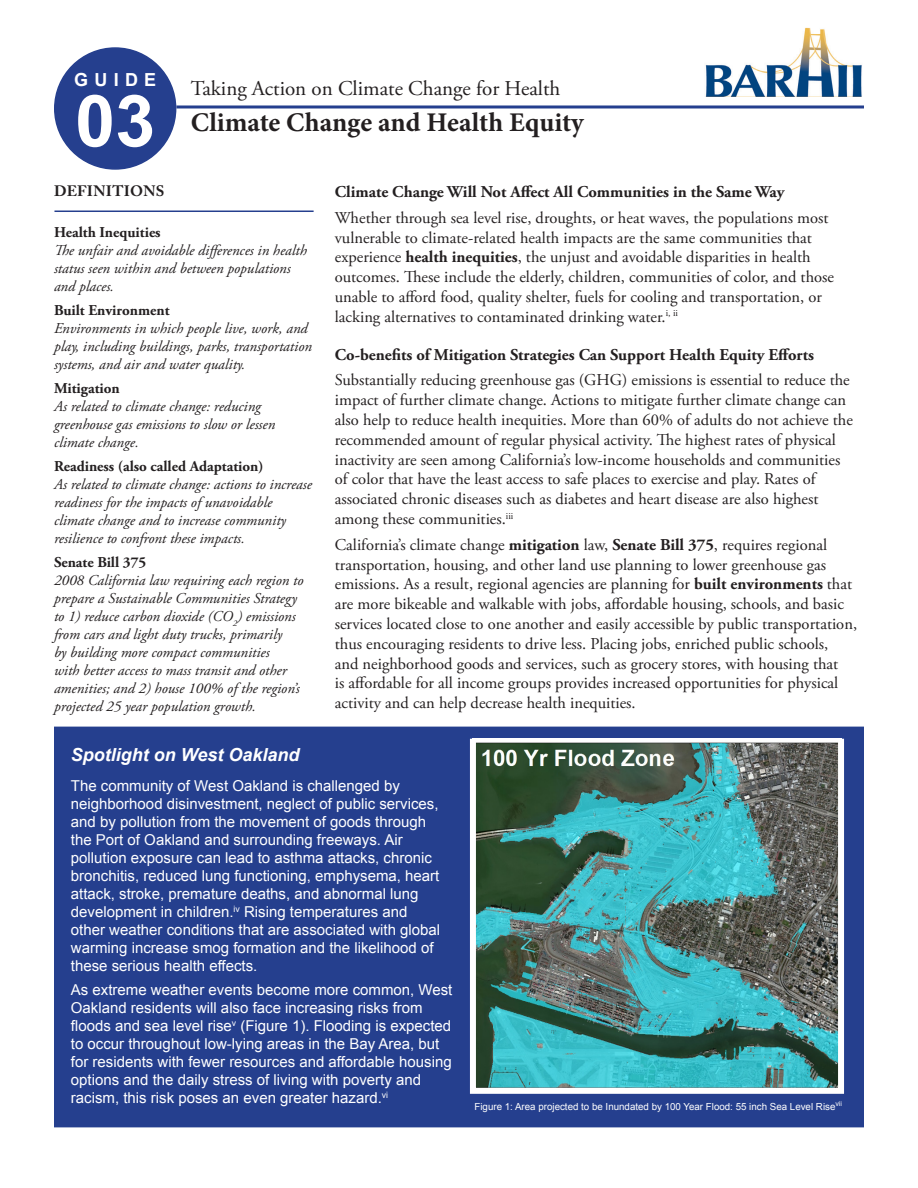
<style>
.page{position:relative;width:918px;height:1188px;background:#fff}
.page>*{position:absolute;margin:0;border:0;box-sizing:border-box;transform-origin:0 0}
.t1{font:700 72px "Arial";color:#fff}
.t2{font:700 27px "Minion Pro";color:#231f20}
.t3{font:21px "Adobe Garamond Pro";color:#231f20}
.t4{font:italic 700 18px "Arial";color:#fff}
.t5{font:700 18px "Arial";letter-spacing:.35em;color:#fff}
.t6{font:16.5px/19.8px "Adobe Garamond Pro";color:#231f20}
.t7{font:700 16.5px "Adobe Garamond Pro";color:#231f20}
.t8{font:15px/18px "Arial";color:#fff}
.t9{font:italic 15px/18px "Adobe Garamond Pro";color:#231f20}
.t10{font:700 15px "Adobe Garamond Pro";color:#231f20}
.t11{font:700 15px "Adobe Caslon Pro";letter-spacing:.015em;color:#231f20}
.t12{font:9.75px "Arial";color:#fff}
.s1{font-weight:700}
</style>
<div class="page">
<hr style="left:54px;top:211px;width:260px;height:1px;background:#253f8e">
<div style="left:54px;top:727px;width:810px;height:400px;background:#253f8e"></div>
<img style="left:477px;top:743px;width:360px;height:344px">
<div style="left:470px;top:736px;width:374px;height:358px;border:6px solid #fff"></div>
<hr style="left:176px;top:105px;width:688px;height:3px;background:#253f8e">
<img style="left:705px;top:27px;width:157px;height:70px">
<div style="left:55px;top:48px;width:121px;height:121px;background:#253f8e;border-radius:50%"></div>
<div style="left:54px;top:47px;width:122px;height:123px;border:2px solid #253f8e;border-radius:50%"></div>
<p class="t5" style="left:74px;top:67px;width:84px">GUIDE</p>
<p class="t1" style="left:75px;top:73px;width:82px">03</p>
<p class="t3" style="left:191px;top:76px;width:371px">Taking Action on Climate Change for Health</p>
<p class="t2" style="left:191px;top:103px;width:395px">Climate Change and Health Equity</p>
<p class="t11" style="left:54px;top:182px;width:112px">DEFINITIONS</p>
<p class="t7" style="left:335px;top:182px;width:451px">Climate Change Will Not Affect All Communities in the Same Way</p>
<p class="t6" style="left:335px;top:208px;width:501px">Whether through sea level rise, droughts, or heat waves, the populations most vulnerable to climate-related health impacts are the same communities that experience <span class="s1">health inequities</span>, the unjust and avoidable disparities in health outcomes. These include the elderly, children, communities of color, and those unable to afford food, quality shelter, fuels for cooling and transportation, or lacking alternatives to contaminated drinking water.<sup>i,</sup> <sup>ii</sup></p>
<p class="t7" style="left:335px;top:345px;width:481px">Co-benefits of Mitigation Strategies Can Support Health Equity Efforts</p>
<p class="t6" style="left:335px;top:371px;width:520px">Substantially reducing greenhouse gas (GHG) emissions is essential to reduce the impact of further climate change. Actions to mitigate further climate change can also help to reduce health inequities. More than 60% of adults do not achieve the recommended amount of regular physical activity. The highest rates of physical inactivity are seen among California’s low-income households and communities of color that have the least access to safe places to exercise and play. Rates of associated chronic diseases such as diabetes and heart disease are also highest among these communities.<sup>iii</sup></p>
<p class="t6" style="left:335px;top:535px;width:524px">California’s climate change <span class="s1">mitigation</span> law, <span class="s1">Senate Bill 375</span>, requires regional transportation, housing, and other land use planning to lower greenhouse gas emissions. As a result, regional agencies are planning for <span class="s1">built environments</span> that are more bikeable and walkable with jobs, affordable housing, schools, and basic services located close to one another and easily accessible by public transportation, thus encouraging residents to drive less. Placing jobs, enriched public schools,<br>and neighborhood goods and services, such as grocery stores, with housing that<br>is affordable for all income groups provides increased opportunities for physical activity and can help decrease health inequities.</p>
<p class="t4" style="left:71px;top:743px;width:230px">Spotlight on West Oakland</p>
<p class="t8" style="left:71px;top:777px;width:371px">The community of West Oakland is challenged by neighborhood disinvestment, neglect of public services, and by pollution from the movement of goods through the Port of Oakland and surrounding freeways. Air pollution exposure can lead to asthma attacks, chronic bronchitis, reduced lung functioning, emphysema, heart attack, stroke, premature deaths, and abnormal lung development in children.<sup>iv</sup> Rising temperatures and other weather conditions that are associated with global warming increase smog formation and the likelihood of these serious health effects.</p>
<p class="t8" style="left:71px;top:981px;width:383px">As extreme weather events become more common, West Oakland residents will also face increasing risks from floods and sea level rise<sup>v</sup> (Figure 1). Flooding is expected to occur throughout low-lying areas in the Bay Area, but for residents with fewer resources and affordable housing options and the daily stress of living with poverty and racism, this risk poses an even greater hazard.<sup>vi</sup></p>
<p class="t10" style="left:54px;top:224px;width:108px">Health Inequities</p>
<p class="t9" style="left:54px;top:242px;width:255px">The unfair and avoidable differences in health status seen within and between populations and places.</p>
<p class="t10" style="left:54px;top:302px;width:117px">Built Environment</p>
<p class="t9" style="left:54px;top:320px;width:259px">Environments in which people live, work, and play, including buildings, parks, transportation systems, and air and water quality.</p>
<p class="t10" style="left:54px;top:380px;width:67px">Mitigation</p>
<p class="t9" style="left:54px;top:398px;width:223px">As related to climate change: reducing greenhouse gas emissions to slow or lessen climate change.</p>
<p class="t10" style="left:54px;top:458px;width:211px">Readiness (also called Adaptation)</p>
<p class="t9" style="left:54px;top:476px;width:260px">As related to climate change: actions to increase readiness for the impacts of unavoidable climate change and to increase community resilience to confront these impacts.</p>
<p class="t10" style="left:54px;top:554px;width:94px">Senate Bill 375</p>
<p class="t9" style="left:54px;top:572px;width:251px">2008 California law requiring each region to prepare a Sustainable Communities Strategy to 1) reduce carbon dioxide (CO<sub>2</sub>) emissions from cars and light duty trucks, primarily<br>by building more compact communities<br>with better access to mass transit and other amenities; and 2) house 100% of the region’s projected 25 year population growth.</p>
<p class="t12" style="left:474px;top:1101px;width:369px">Figure 1: Area projected to be Inundated by 100 Year Flood: 55 inch Sea Level Rise<sup>vii</sup></p>
</div>
